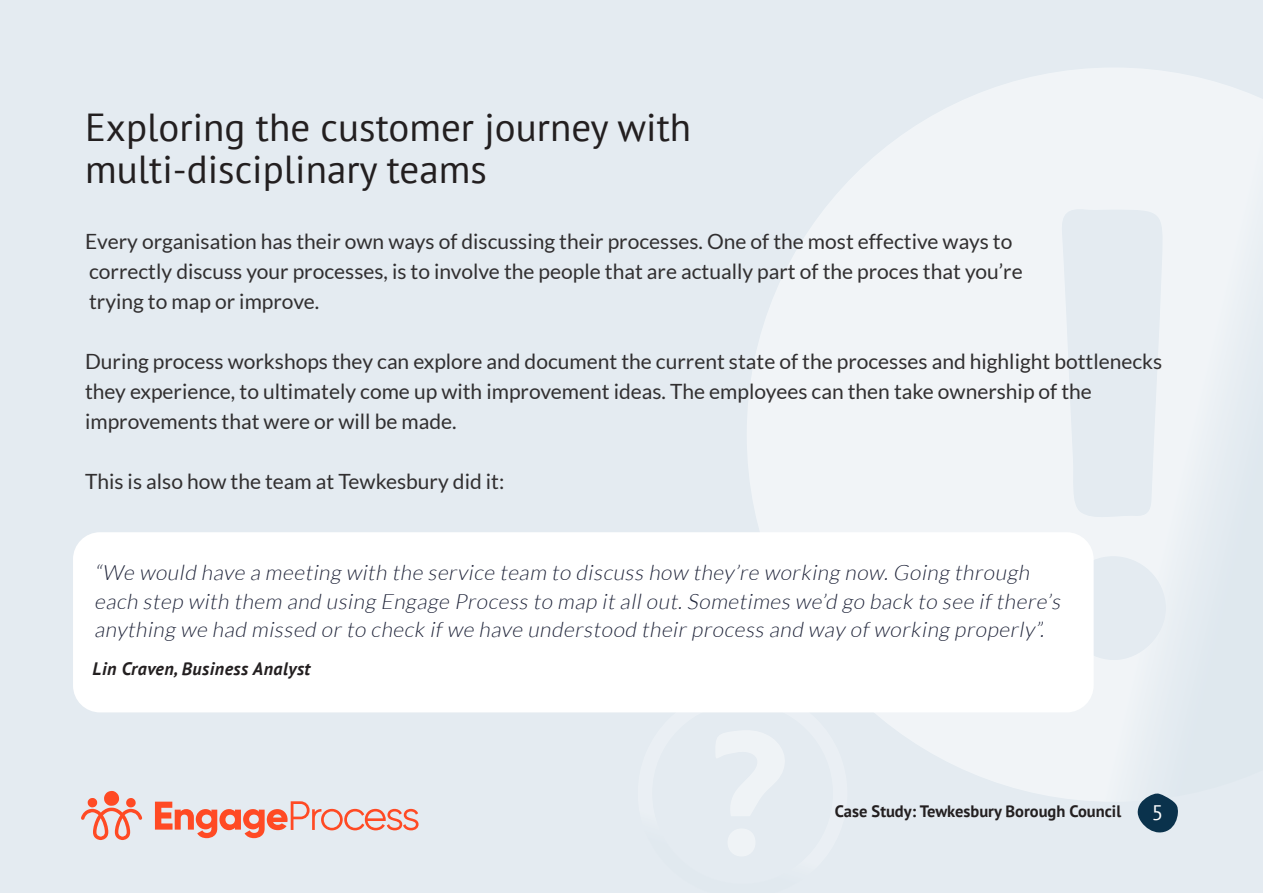
<style>
.page{position:relative;width:1263px;height:893px;background:#e4ebf1}
.page>*{position:absolute;margin:0;border:0;box-sizing:border-box;transform-origin:0 0}
.t1{font:39px/42px "PT Sans";color:#231f20}
.t2{font:21px/30px "Lato";color:#312f30}
.t3{font:italic 300 21px/28.5px "Lato";color:#21263b}
.t4{font:21px "PT Sans";color:#fff}
.t5{font:italic 700 18px "PT Sans";letter-spacing:.025em;color:#231f20}
.t6{font:700 16.5px "PT Sans";color:#231f20}
</style>
<div class="page">
<svg style="left:638px;top:712px;width:119px;height:144px"></svg>
<svg style="left:747px;top:68px;width:516px;height:734px"></svg>
<svg style="left:1137px;top:793px;width:41px;height:40px"></svg>
<div style="left:73px;top:532px;width:1021px;height:180px;background:#fff;border-radius:27px"></div>
<svg style="left:155px;top:801px;width:263px;height:37px"></svg>
<svg style="left:81px;top:791px;width:61px;height:49px"></svg>
<h1 class="t1" style="left:85px;top:105px;width:608px">Exploring the customer journey with multi-disciplinary teams</h1>
<p class="t2" style="left:85px;top:226px;width:939px">Every organisation has their own ways of discussing their processes. One of the most effective ways to correctly discuss your processes, is to involve the people that are actually part of the proces that you’re trying to map or improve.</p>
<p class="t2" style="left:85px;top:346px;width:1079px">During process workshops they can explore and document the current state of the processes and highlight bottlenecks they experience, to ultimately come up with improvement ideas. The employees can then take ownership of the improvements that were or will be made.</p>
<p class="t2" style="left:85px;top:467px;width:421px">This is also how the team at Tewkesbury did it:</p>
<p class="t3" style="left:94px;top:558px;width:971px">“We would have a meeting with the service team to discuss how they’re working now.Going through each step with them and using Engage Process to map it allout.Sometimes we’d go back to see if there’s anything we had missed or to check if we have understood their process and way of working properly”.</p>
<p class="t5" style="left:93px;top:657px;width:219px">Lin Craven, Business Analyst</p>
<p class="t6" style="left:835px;top:800px;width:288px">Case Study: Tewkesbury Borough Council</p>
<p class="t4" style="left:1152px;top:799px;width:13px">5</p>
</div>
